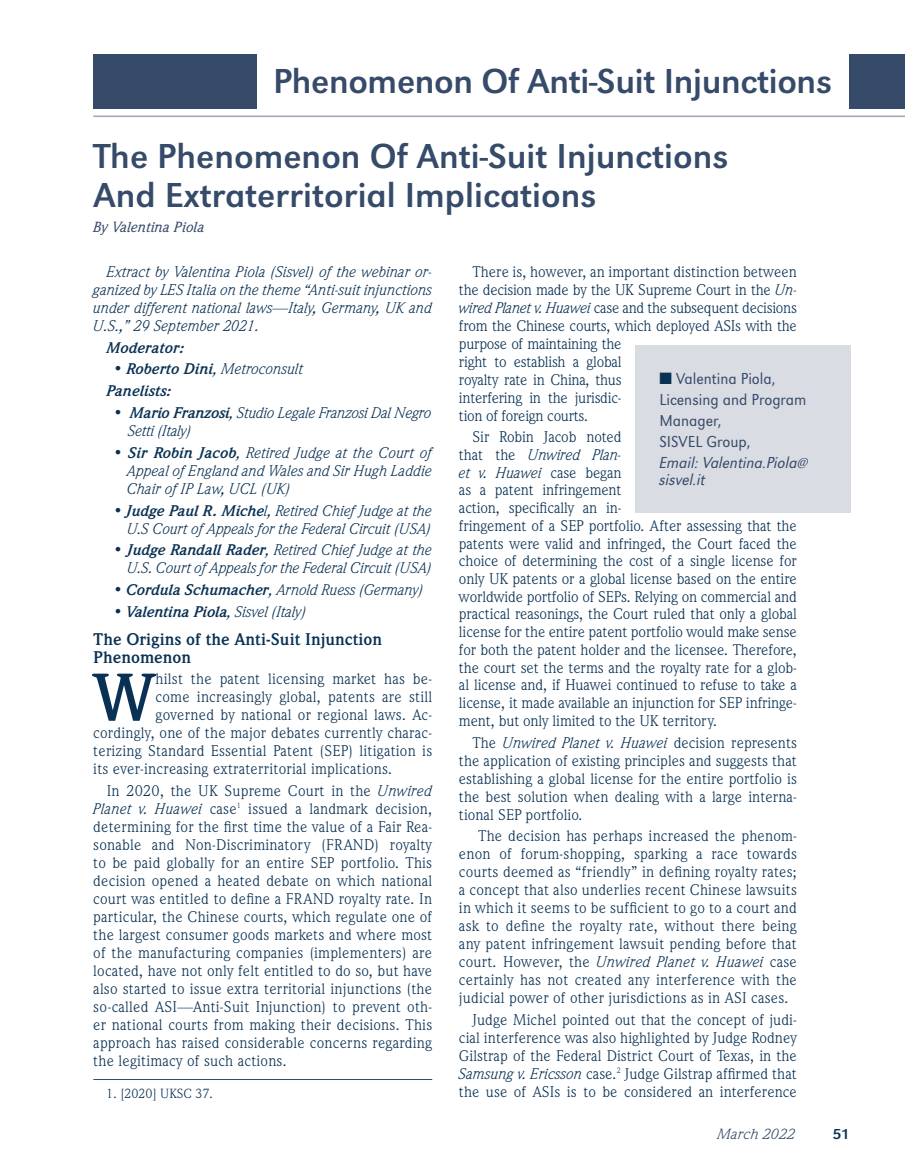
<style>
.page{position:relative;width:905px;height:1175px;background:#fff}
.page>*{position:absolute;margin:0;border:0;box-sizing:border-box;transform-origin:0 0}
.t1{font:700 68.25px "Weidemann IT Cby BT";color:#093153}
.t2{font:36px/39px "URW Grotesk T";color:#364a69}
.t3{font:700 17.25px/18px "Weidemann IT Cby BT";color:#093153}
.t4{font:16.5px/21px "URW Grotesk T Ligh Narr";color:#364a69}
.t5{font:16.5px/16.5px "URW Grotesk T Ligh Narr Obli";color:#364a69}
.t6{font:15.75px/18px "Weidemann IT Cby BT";letter-spacing:-.01em;color:#093153;text-align:justify}
.t7{font:italic 15.75px/18px "Weidemann IT Cby BT";letter-spacing:-.01em;color:#093153;text-align:justify}
.t8{font:15.75px "Weidemann IT Cby BT";letter-spacing:.01em;color:#093153}
.t9{font:italic 700 15.75px/21.8px "Weidemann IT Cby BT";color:#093153}
.t10{font:italic 500 15px "Weidemann IT Cby BT";color:#364a69}
.t11{font:italic 15px "Weidemann IT Cby BT";color:#364a69;scale:1.08 1}
.t12{font:15px "URW Grotesk T";color:#093153;scale:1.08 1}
.t13{font:13.5px "Weidemann IT Cby BT";color:#093153}
.s1{font-weight:400}
.s2{font-weight:700}
.s3{font-style:italic}
.s4{color:#093153}
</style>
<div class="page">
<hr style="left:93px;top:116px;width:811px;height:1px;background:#a1a4b6">
<div style="left:849px;top:54px;width:55px;height:54px;background:#364a69"></div>
<div style="left:93px;top:54px;width:164px;height:54px;background:#364a69"></div>
<div style="left:635px;top:345px;width:215px;height:168px;background:#dadce3"></div>
<hr style="left:93px;top:1079px;width:339px;height:1px;background:#364a69">
<h2 class="t2" style="left:273px;top:62px;width:560px">Phenomenon Of Anti-Suit Injunctions</h2>
<h2 class="t2" style="left:93px;top:136px;width:636px">The Phenomenon Of Anti-Suit Injunctions<br>And Extraterritorial Implications</h2>
<p class="t10" style="left:93px;top:218px;width:113px">By Valentina Piola</p>
<p class="t7" style="left:93px;top:262px;width:340px;text-indent:13px">Extract by Valentina Piola (Sisvel) of the webinar or&shy;ganized by LES Italia on the theme “Anti-suit injunctions under different national laws—Italy, Germany, UK and U.S.,” 29 September 2021.</p>
<p class="t9" style="left:107px;top:336px;width:79px">Moderator:</p>
<p class="t9" style="left:107px;top:358px;width:198px;text-indent:7px"><span class="s1">•</span> Roberto Dini<span class="s1">, Metroconsult<br></span>Panelists:</p>
<p class="t7" style="left:128px;top:403px;width:305px;text-indent:-15px">• <span class="s2">Mario Franzosi</span>, Studio Legale Franzosi Dal Negro<br>Setti (Italy)</p>
<p class="t7" style="left:127px;top:443px;width:306px;text-indent:-13px">• <span class="s2">Sir Robin Jacob</span>, Retired Judge at the Court of Appeal of England and Wales and Sir Hugh Laddie Chair of IP Law, UCL (UK)</p>
<p class="t7" style="left:114px;top:501px;width:320px;text-align:right">• <span class="s2">Judge Paul R. Miche</span>l, Retired Chief Judge at the<br>U.S Court of Appeals for the Federal Circuit (USA)</p>
<p class="t7" style="left:114px;top:541px;width:320px;text-align:right">• <span class="s2">Judge Randall Rader</span>, Retired Chief Judge at the<br>U.S. Court of Appeals for the Federal Circuit (USA)</p>
<p class="t7" style="left:114px;top:580px;width:312px">• <span class="s2">Cordula Schumacher</span>, Arnold Ruess (Germany)</p>
<p class="t7" style="left:114px;top:602px;width:194px">• <span class="s2">Valentina Piola</span>, Sisvel (Italy)</p>
<p class="t3" style="left:93px;top:629px;width:290px">The Origins of the Anti-Suit Injunction<br>Phenomenon</p>
<h1 class="t1" style="left:93px;top:654px;width:63px">W</h1>
<p class="t8" style="left:156px;top:669px;width:278px">hilst the patent licensing market has be-</p>
<p class="t8" style="left:156px;top:687px;width:278px">come increasingly global, patents are still</p>
<p class="t8" style="left:156px;top:705px;width:278px">governed by national or regional laws. Ac-</p>
<p class="t8" style="left:93px;top:723px;width:340px">cordingly, one of the major debates currently charac-</p>
<p class="t8" style="left:93px;top:741px;width:340px">terizing Standard Essential Patent (SEP) litigation is</p>
<p class="t8" style="left:93px;top:759px;width:300px">its ever-increasing extraterritorial implications.</p>
<p class="t6" style="left:93px;top:781px;width:340px;text-indent:14px">In 2020, the UK Supreme Court in the <span class="s3">Unwired Planet v. Huawei</span> case<sup>1</sup> issued a landmark decision, determining for the first time the value of a Fair Rea&shy;sonable and Non-Discriminatory (FRAND) royalty to be paid globally for an entire SEP portfolio. This decision opened a heated debate on which national court was entitled to define a FRAND royalty rate. In particular, the Chinese courts, which regulate one of the largest consumer goods markets and where most of the manufacturing companies (implementers) are located, have not only felt entitled to do so, but have also started to issue extra territorial injunctions (the so-called ASI—Anti-Suit Injunction) to prevent oth&shy;er national courts from making their decisions. This approach has raised considerable concerns regarding the legitimacy of such actions.</p>
<p class="t13" style="left:106px;top:1085px;width:108px">1. [2020] UKSC 37.</p>
<p class="t6" style="left:459px;top:262px;width:339px;text-align:left;text-indent:13px">There is, however, an important distinction between the decision made by the UK Supreme Court in the <span class="s3">Un&shy;wired Planet v. Huawei</span> case and the subsequent decisions from the Chinese courts, which deployed ASIs with the purpose of maintaining the<br>right to establish a global<br>royalty rate in China, thus<br>interfering in the jurisdic-<br>tion of foreign courts.</p>
<p class="t6" style="left:459px;top:428px;width:339px;text-align:left;text-indent:13px">Sir Robin Jacob noted<br>that the <span class="s3">Unwired Plan-<br>et v. Huawei</span> case began<br>as a patent infringement<br>action, specifically an in-<br>fringement of a SEP portfolio. After assessing that the patents were valid and infringed, the Court faced the choice of determining the cost of a single license for only UK patents or a global license based on the entire worldwide portfolio of SEPs. Relying on commercial and practical reasonings, the Court ruled that only a global license for the entire patent portfolio would make sense for both the patent holder and the licensee. Therefore, the court set the terms and the royalty rate for a glob&shy;al license and, if Huawei continued to refuse to take a license, it made available an injunction for SEP infringe&shy;ment, but only limited to the UK territory.</p>
<p class="t6" style="left:459px;top:733px;width:339px;text-indent:13px">The <span class="s3">Unwired Planet v. Huawei</span> decision represents the application of existing principles and suggests that establishing a global license for the entire portfolio is the best solution when dealing with a large interna&shy;tional SEP portfolio.</p>
<p class="t6" style="left:459px;top:826px;width:339px;text-indent:19px">The decision has perhaps increased the phenom&shy;enon of forum-shopping, sparking a race towards courts deemed as “friendly” in defining royalty rates; a concept that also underlies recent Chinese lawsuits in which it seems to be sufficient to go to a court and ask to define the royalty rate, without there being any patent infringement lawsuit pending before that court. However, the <span class="s3">Unwired Planet v. Huawei</span> case certainly has not created any interference with the judicial power of other jurisdictions as in ASI cases.</p>
<p class="t6" style="left:459px;top:1010px;width:339px;text-indent:14px">Judge Michel pointed out that the concept of judi&shy;cial interference was also highlighted by Judge Rodney Gilstrap of the Federal District Court of Texas, in the <span class="s3">Samsung v. Ericsson</span> case.<sup>2</sup> Judge Gilstrap affirmed that the use of ASIs is to be considered an interference</p>
<p class="t4" style="left:659px;top:368px;width:148px"><span class="s4">■</span> Valentina Piola,<br>Licensing and Program<br>Manager,<br>SISVEL Group,</p>
<p class="t5" style="left:659px;top:454px;width:150px">Email: Valentina.Piola@ sisvel.it</p>
<p class="t11" style="left:717px;top:1125px;width:74px">March 2022</p>
<p class="t12" style="left:832px;top:1125px;width:17px">51</p>
</div>
